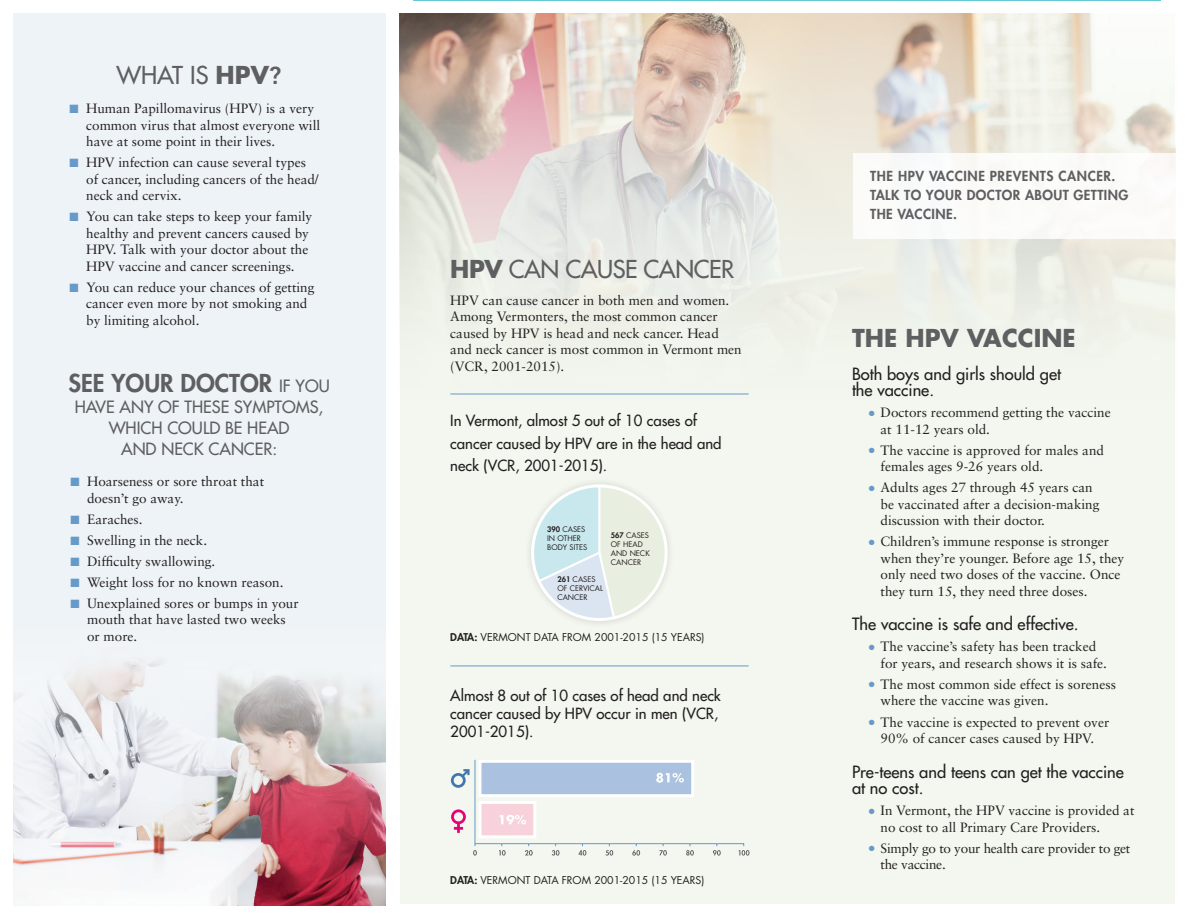
<style>
.page{position:relative;width:1188px;height:918px;background:#fff}
.page>*{position:absolute;margin:0;border:0;box-sizing:border-box;transform-origin:0 0}
.t1{font:500 24px "Futura Std";letter-spacing:-.02em;color:#5f5f62}
.t2{font:800 24px "Futura Std";color:#5f5f62}
.t3{font:700 24px "Futura Std";color:#5f5f62}
.t4{font:500 16.5px/16.5px "Futura Std";color:#231f20}
.t5{font:500 16.5px/21px "Futura Std";color:#5f5f62;text-align:center}
.t6{font:500 15px/22.5px "Futura Std";color:#231f20}
.t7{font:13.5px/16.5px "Sabon";color:#231f20}
.t8{font:800 13.5px/18.8px "Futura Std";letter-spacing:.03em;color:#5f5f62}
.t9{font:13.5px/16.5px "Sabon";letter-spacing:-.02em;color:#231f20}
.t10{font:10.5px "Futura Std";color:#231f20}
.t11{font:7.5px/9px "Futura Std";color:#231f20}
.s1{font-weight:700}
.s2{font-family:"Vectora LT Std";font-weight:700}
.s3{color:#679ac8}
.s4{font-weight:500;font-size:16.5px}
.s5{font-weight:800}
</style>
<div class="page">
<div style="left:400px;top:14px;width:774px;height:890px;background:#f3f7ef"></div>
<hr style="left:413px;top:0;width:748px;height:1px;background:#00a8b9">
<img style="left:400px;top:14px;width:776px;height:426px">
<div style="left:14px;top:14px;width:372px;height:890px;background:#eef3f7"></div>
<img style="left:14px;top:659px;width:372px;height:246px">
<div style="left:853px;top:153px;width:329px;height:85px;background:#fff"></div>
<hr style="left:450px;top:666px;width:299px;height:1px;background:#679ac8">
<hr style="left:450px;top:394px;width:299px;height:1px;background:#679ac8">
<svg style="left:534px;top:487px;width:131px;height:131px"></svg>
<hr style="left:475px;top:760px;width:1px;height:86px;background:#679ac8">
<hr style="left:475px;top:843px;width:269px;height:1px;background:#679ac8">
<div style="left:478px;top:801px;width:58px;height:37px;background:#f7d2db;border:3px solid #fff"></div>
<div style="left:478px;top:760px;width:216px;height:37px;background:#aac2df;border:3px solid #fff"></div>
<svg style="left:451px;top:809px;width:15px;height:24px"></svg>
<svg style="left:451px;top:769px;width:19px;height:19px"></svg>
<svg style="left:656px;top:773px;width:28px;height:10px"></svg>
<svg style="left:500px;top:815px;width:26px;height:9px"></svg>
<svg style="left:473px;top:850px;width:4px;height:6px"></svg>
<svg style="left:499px;top:844px;width:7px;height:12px"></svg>
<svg style="left:525px;top:844px;width:8px;height:12px"></svg>
<svg style="left:552px;top:844px;width:8px;height:12px"></svg>
<svg style="left:578px;top:844px;width:8px;height:12px"></svg>
<svg style="left:606px;top:844px;width:7px;height:12px"></svg>
<svg style="left:632px;top:844px;width:8px;height:12px"></svg>
<svg style="left:659px;top:844px;width:8px;height:12px"></svg>
<svg style="left:686px;top:844px;width:8px;height:12px"></svg>
<svg style="left:713px;top:844px;width:8px;height:12px"></svg>
<svg style="left:739px;top:843px;width:11px;height:13px"></svg>
<h1 class="t1" style="left:116px;top:60px;width:167px">WHAT IS <span class="s1">HPV</span><span class="s2">?</span></h1>
<p class="t7" style="left:86px;top:100px;width:235px;text-indent:-17px"><span class="s3">■</span> Human Papillomavirus (HPV) is a very common virus that almost everyone will have at some point in their lives.</p>
<p class="t7" style="left:86px;top:154px;width:234px;text-indent:-17px"><span class="s3">■</span> HPV infection can cause several types of cancer, including cancers of the head/ neck and cervix.</p>
<p class="t7" style="left:86px;top:208px;width:228px;text-indent:-17px"><span class="s3">■</span> You can take steps to keep your family healthy and prevent cancers caused by HPV. Talk with your doctor about the HPV vaccine and cancer screenings.</p>
<p class="t7" style="left:86px;top:279px;width:230px;text-indent:-17px"><span class="s3">■</span> You can reduce your chances of getting cancer even more by not smoking and by limiting alcohol.</p>
<h1 class="t2" style="left:69px;top:368px;width:263px">SEE YOUR DOCTOR <span class="s4">IF YOU</span></h1>
<p class="t5" style="left:75px;top:396px;width:250px">HAVE ANY OF THESE SYMPTOMS,<br>WHICH COULD BE HEAD<br>AND NECK CANCER:</p>
<p class="t7" style="left:87px;top:473px;width:179px;text-indent:-17px"><span class="s3">■</span> Hoarseness or sore throat that doesn’t go away.</p>
<p class="t7" style="left:70px;top:511px;width:74px"><span class="s3">■</span> Earaches.</p>
<p class="t7" style="left:70px;top:532px;width:138px"><span class="s3">■</span> Swelling in the neck.</p>
<p class="t7" style="left:70px;top:553px;width:147px"><span class="s3">■</span> Difficulty swallowing.</p>
<p class="t7" style="left:70px;top:574px;width:215px"><span class="s3">■</span> Weight loss for no known reason.</p>
<p class="t7" style="left:87px;top:595px;width:213px;text-indent:-17px"><span class="s3">■</span> Unexplained sores or bumps in your mouth that have lasted two weeks or more.</p>
<h1 class="t1" style="left:450px;top:254px;width:285px"><span class="s1">HPV</span> CAN CAUSE CANCER</h1>
<p class="t7" style="left:450px;top:292px;width:293px">HPV can cause cancer in both men and women.<br>Among Vermonters, the most common cancer caused by HPV is head and neck cancer. Head and neck cancer is most common in Vermont men (VCR, 2001-2015).</p>
<p class="t6" style="left:450px;top:410px;width:273px">In Vermont, almost 5 out of 10 cases of cancer caused by HPV are in the head and neck (VCR, 2001-2015).</p>
<p class="t11" style="left:547px;top:525px;width:42px"><span class="s5">390</span> CASES<br>IN OTHER<br>BODY SITES</p>
<p class="t11" style="left:611px;top:530px;width:41px"><span class="s5">567</span> CASES<br>OF HEAD<br>AND NECK<br>CANCER</p>
<p class="t11" style="left:557px;top:575px;width:47px"><span class="s5">261</span> CASES<br>OF CERVICAL<br>CANCER</p>
<p class="t10" style="left:450px;top:631px;width:256px"><span class="s5">DATA:</span> VERMONT DATA FROM 2001-2015 (15 YEARS)</p>
<p class="t6" style="left:450px;top:687px;width:272px;line-height:18px">Almost 8 out of 10 cases of head and neck cancer caused by HPV occur in men (VCR,<br>2001-2015).</p>
<p class="t10" style="left:450px;top:874px;width:256px"><span class="s5">DATA:</span> VERMONT DATA FROM 2001-2015 (15 YEARS)</p>
<p class="t8" style="left:870px;top:167px;width:260px">THE HPV VACCINE PREVENTS CANCER.<br>TALK TO YOUR DOCTOR ABOUT GETTING<br>THE VACCINE.</p>
<h1 class="t3" style="left:852px;top:323px;width:225px">THE HPV VACCINE</h1>
<p class="t4" style="left:852px;top:365px;width:211px">Both boys and girls should get the vaccine.</p>
<p class="t7" style="left:881px;top:404px;width:232px;text-indent:-12px"><span class="s3">●</span> Doctors recommend getting the vaccine at 11-12 years old.</p>
<p class="t7" style="left:881px;top:442px;width:225px;text-indent:-12px"><span class="s3">●</span> The vaccine is approved for males and females ages 9-26 years old.</p>
<p class="t7" style="left:881px;top:479px;width:220px;text-indent:-12px"><span class="s3">●</span> Adults ages 27 through 45 years can be vaccinated after a decision-making discussion with their doctor.</p>
<p class="t7" style="left:881px;top:533px;width:245px;text-indent:-12px"><span class="s3">●</span> Children’s immune response is stronger when they’re younger. Before age 15, they only need two doses of the vaccine. Once they turn 15, they need three doses.</p>
<p class="t4" style="left:852px;top:616px;width:228px">The vaccine is safe and effective.</p>
<p class="t7" style="left:881px;top:638px;width:228px;text-indent:-12px"><span class="s3">●</span> The vaccine’s safety has been tracked for years, and research shows it is safe.</p>
<p class="t7" style="left:881px;top:676px;width:237px;text-indent:-12px"><span class="s3">●</span> The most common side effect is soreness where the vaccine was given.</p>
<p class="t7" style="left:869px;top:713px;width:242px;text-align:center"><span class="s3">●</span> The vaccine is expected to prevent over<br>90% of cancer cases caused by HPV.</p>
<p class="t4" style="left:852px;top:763px;width:273px">Pre-teens and teens can get the vaccine at no cost.</p>
<p class="t7" style="left:881px;top:802px;width:256px;text-indent:-12px"><span class="s3">●</span> In Vermont, the HPV vaccine is provided at no cost to all Primary Care Providers.</p>
<p class="t9" style="left:881px;top:840px;width:251px;text-indent:-12px"><span class="s3">●</span> Simply go to your health care provider to get the vaccine.</p>
</div>
